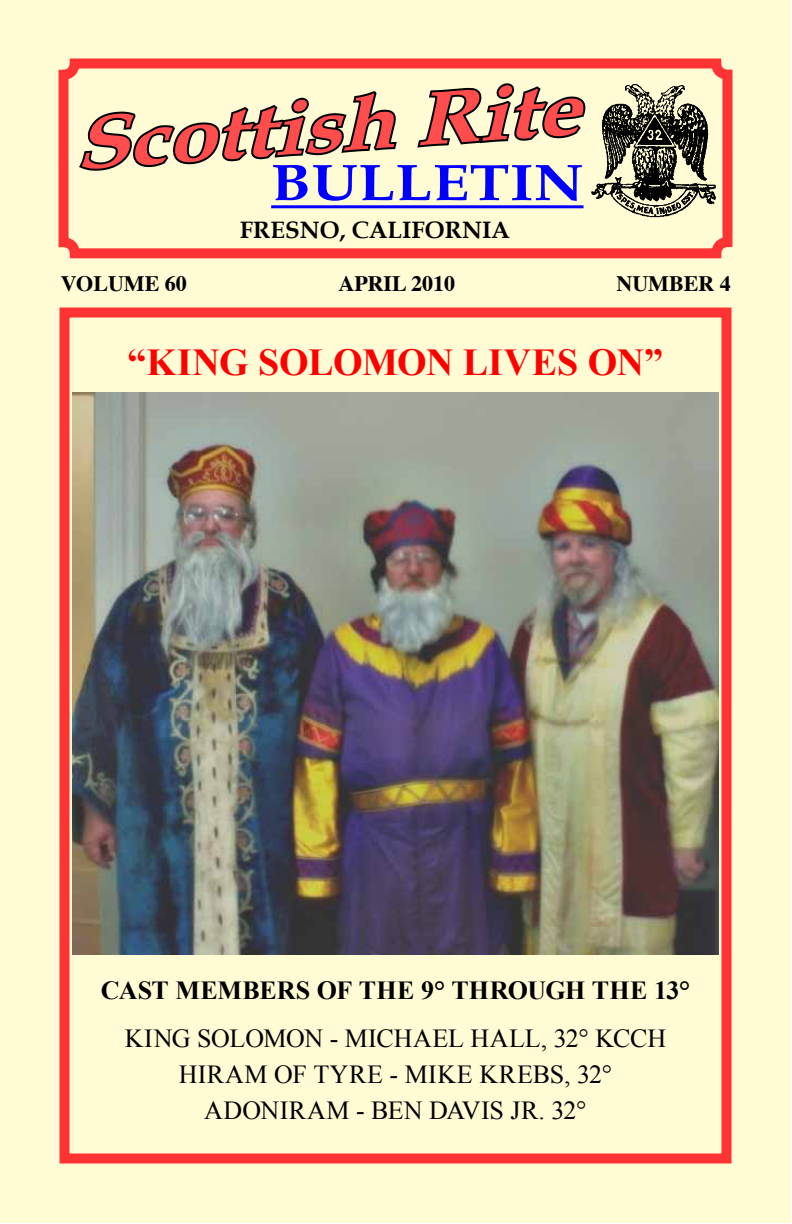
<style>
.page{position:relative;width:792px;height:1224px;background:#fff}
.page>*{position:absolute;margin:0;border:0;box-sizing:border-box;transform-origin:0 0}
.t1{font:italic 700 75.8px "Book Antiqua";color:#ff4d4d;scale:1.15 1}
.t2{font:700 51.4px "Book Antiqua";letter-spacing:.01em;color:#00f;scale:1.16 1}
.t3{font:700 38px "Times New Roman";letter-spacing:-.005em;color:#f00}
.t4{font:26px/36px "Times New Roman";letter-spacing:.005em;color:#000;text-align:center}
.t5{font:700 26px "Times New Roman";letter-spacing:-.01em;color:#000}
.t6{font:700 23.8px "Book Antiqua";color:#000}
.t7{font:700 22px "Times";color:#000}
</style>
<div class="page">
<div style="left:0;top:0;width:791px;height:1223px;background:#fffcd5"></div>
<div style="left:60px;top:308px;width:672px;height:856px;border:10px solid #f33"></div>
<div style="left:59px;top:58px;width:674px;height:200px;border:10px solid #f33;border-radius:11px"></div>
<hr style="left:271px;top:205px;width:313px;height:3px;background:#00f">
<svg style="left:79px;top:91px;width:318px;height:80px"></svg>
<svg style="left:417px;top:83px;width:169px;height:65px"></svg>
<img style="left:591px;top:76px;width:127px;height:142px">
<img style="left:72px;top:392px;width:647px;height:563px">
<h1 class="t1" style="left:72px;top:99px;width:441px;rotate:-4deg">Scottish Rite</h1>
<h2 class="t2" style="left:271px;top:153px;width:271px">BULLETIN</h2>
<p class="t6" style="left:240px;top:216px;width:271px">FRESNO, CALIFORNIA</p>
<p class="t7" style="left:61px;top:263px;width:128px">VOLUME 60</p>
<p class="t7" style="left:338px;top:263px;width:118px">APRIL 2010</p>
<p class="t7" style="left:617px;top:263px;width:116px">NUMBER 4</p>
<h3 class="t3" style="left:128px;top:336px;width:537px">“KING SOLOMON LIVES ON”</h3>
<p class="t5" style="left:101px;top:973px;width:591px">CAST MEMBERS OF THE 9° THROUGH THE 13°</p>
<p class="t4" style="left:125px;top:1020px;width:543px">KING SOLOMON - MICHAEL HALL, 32° KCCH<br>HIRAM OF TYRE - MIKE KREBS, 32°<br>ADONIRAM - BEN DAVIS JR. 32°</p>
</div>
